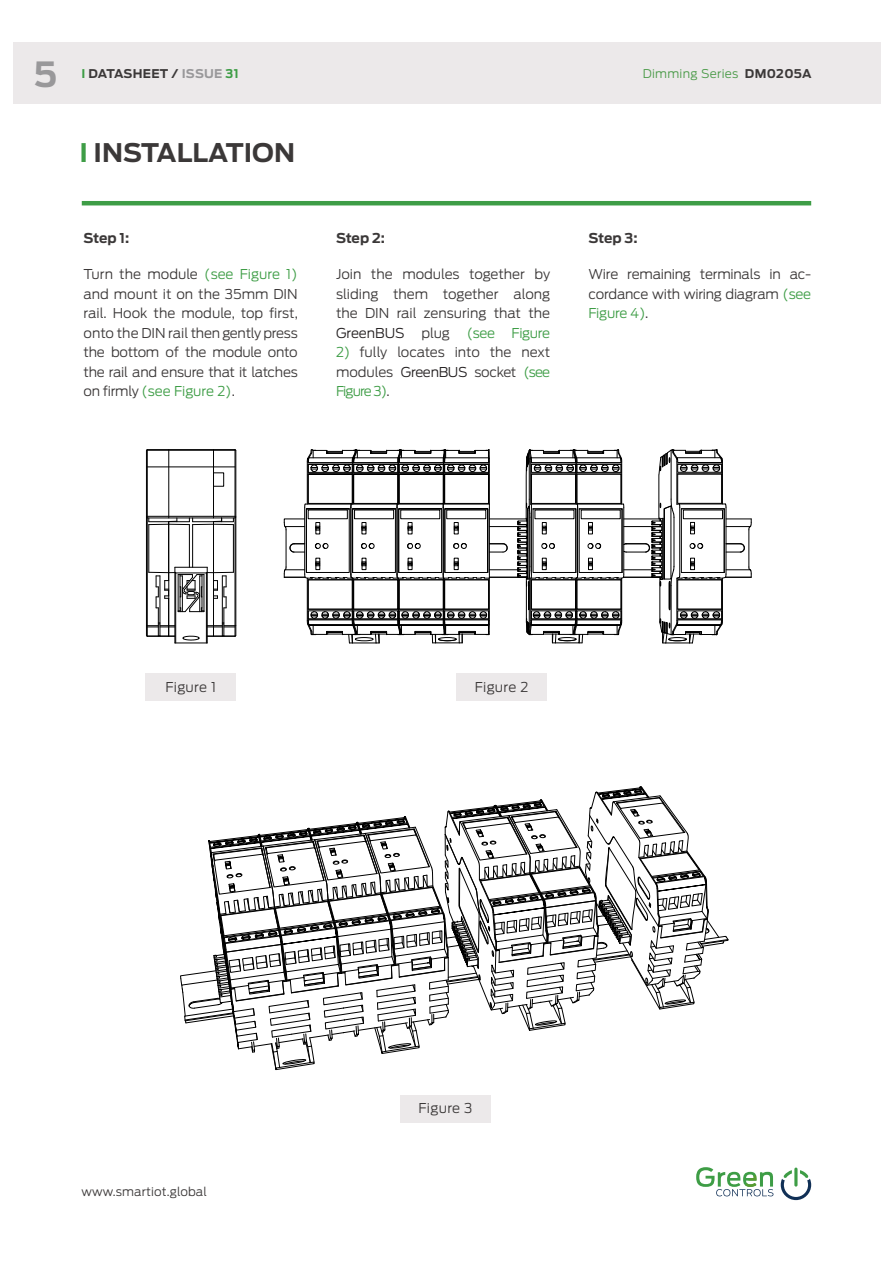
<style>
.page{position:relative;width:893px;height:1263px;background:#fff}
.page>*{position:absolute;margin:0;border:0;box-sizing:border-box;transform-origin:0 0}
.t1{font:700 34.5px "Antenna";color:#99989a}
.t2{font:700 25.5px "Antenna";color:#3b3838}
.t3{font:300 13.5px/19.5px "Antenna";letter-spacing:-.02em;color:#3b3838;text-align:justify}
.t4{font:700 13.5px "Antenna";letter-spacing:-.015em;color:#3b3838}
.t5{font:300 13.5px "Antenna";letter-spacing:-.02em;color:#3e9d46}
.t6{font:300 12px "Antenna";letter-spacing:.025em;color:#4a9a48}
.t7{font:300 12px "Antenna";letter-spacing:.01em;color:#3b3838}
.t8{font:700 12px "Antenna";letter-spacing:.025em;color:#3b3838}
.s1{color:#3e9d46}
.s2{color:#99989a}
.s3{font-weight:700;color:#3b3838}
.s4{color:#231f20}
.s5{color:#3b3838}
</style>
<div class="page">
<hr style="left:794px;top:1167px;width:3px;height:19px;background:#3e9d46;border-radius:2px">
<svg style="left:781px;top:1170px;width:30px;height:30px"></svg>
<div style="left:13px;top:43px;width:867px;height:61px;background:#ece9ea"></div>
<hr style="left:146px;top:450px;width:1px;height:185px;background:#000">
<hr style="left:147px;top:450px;width:1px;height:186px;background:#000">
<hr style="left:149px;top:525px;width:1px;height:47px;background:#000">
<hr style="left:168px;top:522px;width:1px;height:59px;background:#000">
<hr style="left:169px;top:521px;width:1px;height:115px;background:#000">
<hr style="left:169px;top:450px;width:1px;height:68px;background:#000">
<hr style="left:189px;top:525px;width:1px;height:42px;background:#000">
<hr style="left:192px;top:525px;width:1px;height:42px;background:#000">
<hr style="left:213px;top:521px;width:1px;height:115px;background:#000">
<hr style="left:213px;top:450px;width:1px;height:68px;background:#000">
<hr style="left:146px;top:516px;width:90px;height:1px;background:#000">
<hr style="left:233px;top:525px;width:1px;height:47px;background:#000">
<hr style="left:235px;top:450px;width:1px;height:186px;background:#000">
<hr style="left:236px;top:450px;width:1px;height:185px;background:#000">
<hr style="left:147px;top:467px;width:88px;height:1px;background:#000">
<hr style="left:147px;top:450px;width:88px;height:1px;background:#000">
<hr style="left:147px;top:449px;width:88px;height:1px;background:#000">
<svg style="left:147px;top:517px;width:89px;height:8px"></svg>
<hr style="left:175px;top:567px;width:32px;height:1px;background:#000">
<hr style="left:207px;top:567px;width:1px;height:76px;background:#000">
<hr style="left:206px;top:573px;width:1px;height:70px;background:#000">
<hr style="left:175px;top:567px;width:1px;height:76px;background:#000">
<hr style="left:175px;top:643px;width:32px;height:1px;background:#000">
<svg style="left:146px;top:572px;width:90px;height:68px"></svg>
<div style="left:213px;top:473px;width:11px;height:13px;border:1px solid #000"></div>
<svg style="left:284px;top:449px;width:468px;height:195px"></svg>
<svg style="left:180px;top:786px;width:593px;height:410px"></svg>
<div style="left:145px;top:673px;width:91px;height:28px;background:#ece9ea"></div>
<div style="left:400px;top:1095px;width:91px;height:28px;background:#ece9ea"></div>
<div style="left:456px;top:673px;width:91px;height:28px;background:#ece9ea"></div>
<hr style="left:82px;top:201px;width:729px;height:4px;background:#3e9d46">
<h1 class="t1" style="left:34px;top:54px;width:25px">5</h1>
<p class="t8" style="left:81px;top:66px;width:159px"><span class="s1">I</span> DATASHEET / <span class="s2">ISSUE</span> <span class="s1">31</span></p>
<p class="t6" style="left:643px;top:66px;width:171px">Dimming Series <span class="s3">DM0205A</span></p>
<p class="t2" style="left:80px;top:138px;width:217px"><span class="s1">I</span> INSTALLATION</p>
<p class="t4" style="left:84px;top:230px;width:47px">Step 1:</p>
<p class="t3" style="left:84px;top:264px;width:216px">Turn the module <span class="s1">(see Figure 1) </span>and mount it on the 35mm DIN rail. Hook the module, top first, onto the DIN rail then gently press the bottom of the module onto the rail and ensure that it latches on firmly <span class="s1">(see Figure 2)</span>.</p>
<p class="t4" style="left:336px;top:230px;width:51px">Step 2:</p>
<p class="t3" style="left:336px;top:264px;width:216px">Join the modules together by sliding them together along the DIN rail zensuring that the <span class="s4">GreenBUS</span></p>
<p class="t5" style="left:421px;top:325px;width:130px"><span class="s5">plug</span> (see Figure</p>
<p class="t3" style="left:336px;top:342px;width:216px"><span class="s1">2)</span> fully locates into the next modules <span class="s4">GreenBUS</span> socket <span class="s1">(see Figure 3)</span>.</p>
<p class="t4" style="left:588px;top:230px;width:51px">Step 3:</p>
<p class="t3" style="left:588px;top:264px;width:224px">Wire remaining terminals in ac&shy;cordance with wiring diagram <span class="s1">(see Figure 4)</span>.</p>
<p class="t3" style="left:165px;top:678px;width:52px">Figure 1</p>
<p class="t3" style="left:475px;top:678px;width:55px">Figure 2</p>
<p class="t7" style="left:82px;top:1184px;width:127px">www.smartiot.global</p>
<p class="t3" style="left:418px;top:1099px;width:55px">Figure 3</p>
</div>
